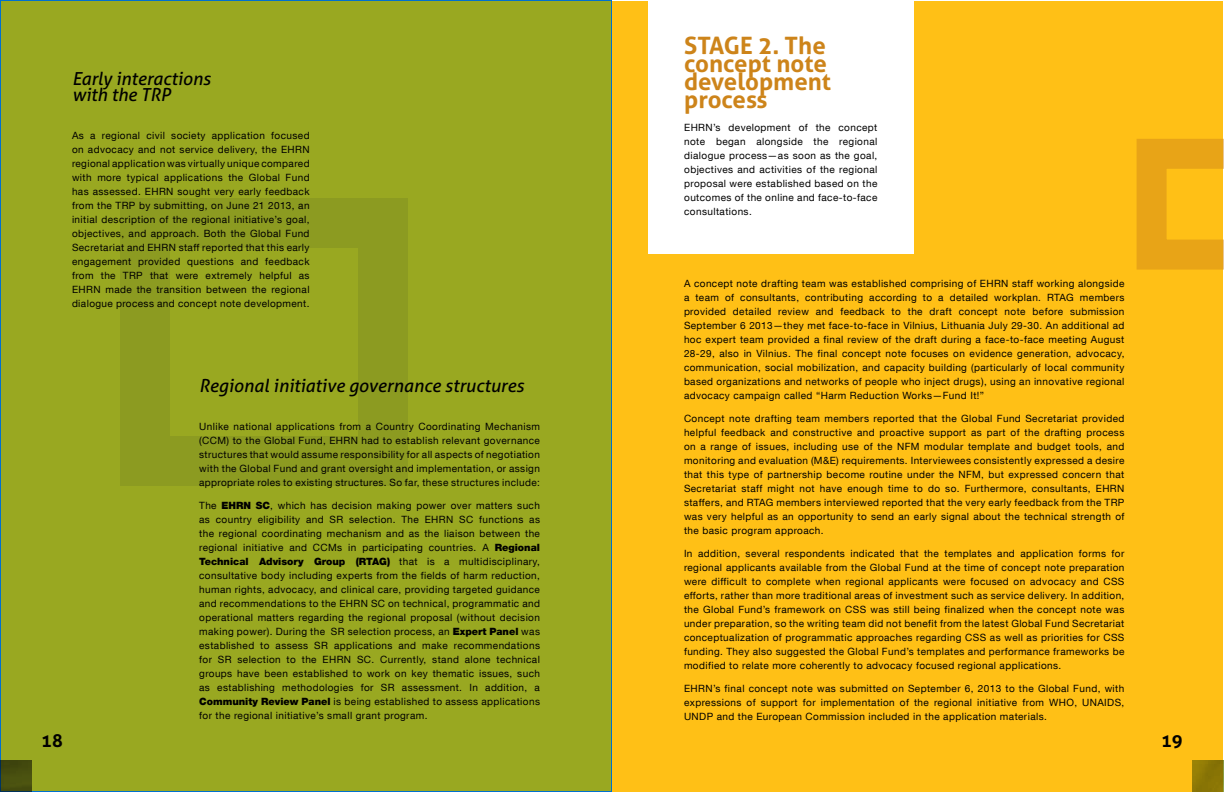
<style>
.page{position:relative;width:1224px;height:792px;background:#fff}
.page>*{position:absolute;margin:0;border:0;box-sizing:border-box;transform-origin:0 0}
.t1{font:700 24px/18px "Aller";color:#cd841a}
.t2{font:italic 18px/16px "Aller";color:#000}
.t3{font:700 18px "Aller";color:#000}
.t4{font:10px/14px "Helvetica Neue LT Com";letter-spacing:.04em;color:#000;text-align:justify}
.s1{font-weight:900}
</style>
<div class="page">
<div style="left:612px;top:1px;width:611px;height:791px;background:#ffc016"></div>
<svg style="left:1137px;top:139px;width:87px;height:131px"></svg>
<img style="left:1192px;top:760px;width:32px;height:32px">
<div style="left:0;top:1px;width:611px;height:791px;background:#99a821"></div>
<img style="left:0;top:760px;width:31px;height:32px">
<div style="left:648px;top:1px;width:265px;height:253px;background:#fff"></div>
<div style="left:120px;top:198px;width:288px;height:288px;border:50px solid #677624"></div>
<h2 class="t2" style="left:72px;top:71px;width:140px">Early interactions with the TRP</h2>
<p class="t4" style="left:72px;top:128px;width:239px">As a regional civil society application focused on advocacy and not service delivery, the EHRN regional application was virtually unique compared with more typical applications the Global Fund has assessed. EHRN sought very early feedback from the TRP by submitting, on June 21 2013, an initial description of the regional initiative’s goal, objectives, and approach. Both the Global Fund Secretariat and EHRN staff reported that this early engagement provided questions and feedback from the TRP that were extremely helpful as EHRN made the transition between the regional dialogue process and concept note development.</p>
<h2 class="t2" style="left:199px;top:378px;width:326px">Regional initiative governance structures</h2>
<p class="t4" style="left:199px;top:420px;width:342px">Unlike national applications from a Country Coordinating Mechanism (CCM) to the Global Fund, EHRN had to establish relevant governance structures that would assume responsibility for all aspects of negotiation with the Global Fund and grant oversight and implementation, or assign appropriate roles to existing structures. So far, these structures include:</p>
<p class="t4" style="left:199px;top:499px;width:342px">The <span class="s1">EHRN SC</span>, which has decision making power over matters such as country eligibility and SR selection. The EHRN SC functions as the regional coordinating mechanism and as the liaison between the regional initiative and CCMs in participating countries. A <span class="s1">Regional Technical Advisory Group (RTAG)</span> that is a multidisciplinary, consultative body including experts from the fields of harm reduction, human rights, advocacy, and clinical care, providing targeted guidance and recommendations to the EHRN SC on technical, programmatic and operational matters regarding the regional proposal (without decision making power). During the SR selection process, an <span class="s1">Expert Panel</span> was established to assess SR applications and make recommendations for SR selection to the EHRN SC. Currently, stand alone technical groups have been established to work on key thematic issues, such as establishing methodologies for SR assessment. In addition, a <span class="s1">Community Review Panel</span> is being established to assess applications for the regional initiative’s small grant program.</p>
<h1 class="t1" style="left:684px;top:37px;width:148px">STAGE 2. The concept note development process</h1>
<p class="t4" style="left:684px;top:120px;width:195px">EHRN’s development of the concept note began alongside the regional dialogue process—as soon as the goal, objectives and activities of the regional proposal were established based on the outcomes of the online and face-to-face consultations.</p>
<p class="t4" style="left:684px;top:276px;width:442px">A concept note drafting team was established comprising of EHRN staff working alongside a team of consultants, contributing according to a detailed workplan. RTAG members provided detailed review and feedback to the draft concept note before submission September 6 2013—they met face-to-face in Vilnius, Lithuania July 29-30. An additional ad hoc expert team provided a final review of the draft during a face-to-face meeting August 28-29, also in Vilnius. The final concept note focuses on evidence generation, advocacy, communication, social mobilization, and capacity building (particularly of local community based organizations and networks of people who inject drugs), using an innovative regional advocacy campaign called “Harm Reduction Works—Fund It!”</p>
<p class="t4" style="left:684px;top:411px;width:442px">Concept note drafting team members reported that the Global Fund Secretariat provided helpful feedback and constructive and proactive support as part of the drafting process on a range of issues, including use of the NFM modular template and budget tools, and monitoring and evaluation (M&amp;E) requirements. Interviewees consistently expressed a desire that this type of partnership become routine under the NFM, but expressed concern that Secretariat staff might not have enough time to do so. Furthermore, consultants, EHRN staffers, and RTAG members interviewed reported that the very early feedback from the TRP was very helpful as an opportunity to send an early signal about the technical strength of the basic program approach.</p>
<p class="t4" style="left:684px;top:546px;width:442px">In addition, several respondents indicated that the templates and application forms for regional applicants available from the Global Fund at the time of concept note preparation were difficult to complete when regional applicants were focused on advocacy and CSS efforts, rather than more traditional areas of investment such as service delivery. In addition, the Global Fund’s framework on CSS was still being finalized when the concept note was under preparation, so the writing team did not benefit from the latest Global Fund Secretariat conceptualization of programmatic approaches regarding CSS as well as priorities for CSS funding. They also suggested the Global Fund’s templates and performance frameworks be modified to relate more coherently to advocacy focused regional applications.</p>
<p class="t4" style="left:684px;top:681px;width:442px">EHRN’s final concept note was submitted on September 6, 2013 to the Global Fund, with expressions of support for implementation of the regional initiative from WHO, UNAIDS, UNDP and the European Commission included in the application materials.</p>
<h2 class="t3" style="left:41px;top:729px;width:23px">18</h2>
<h2 class="t3" style="left:1161px;top:729px;width:23px">19</h2>
</div>
